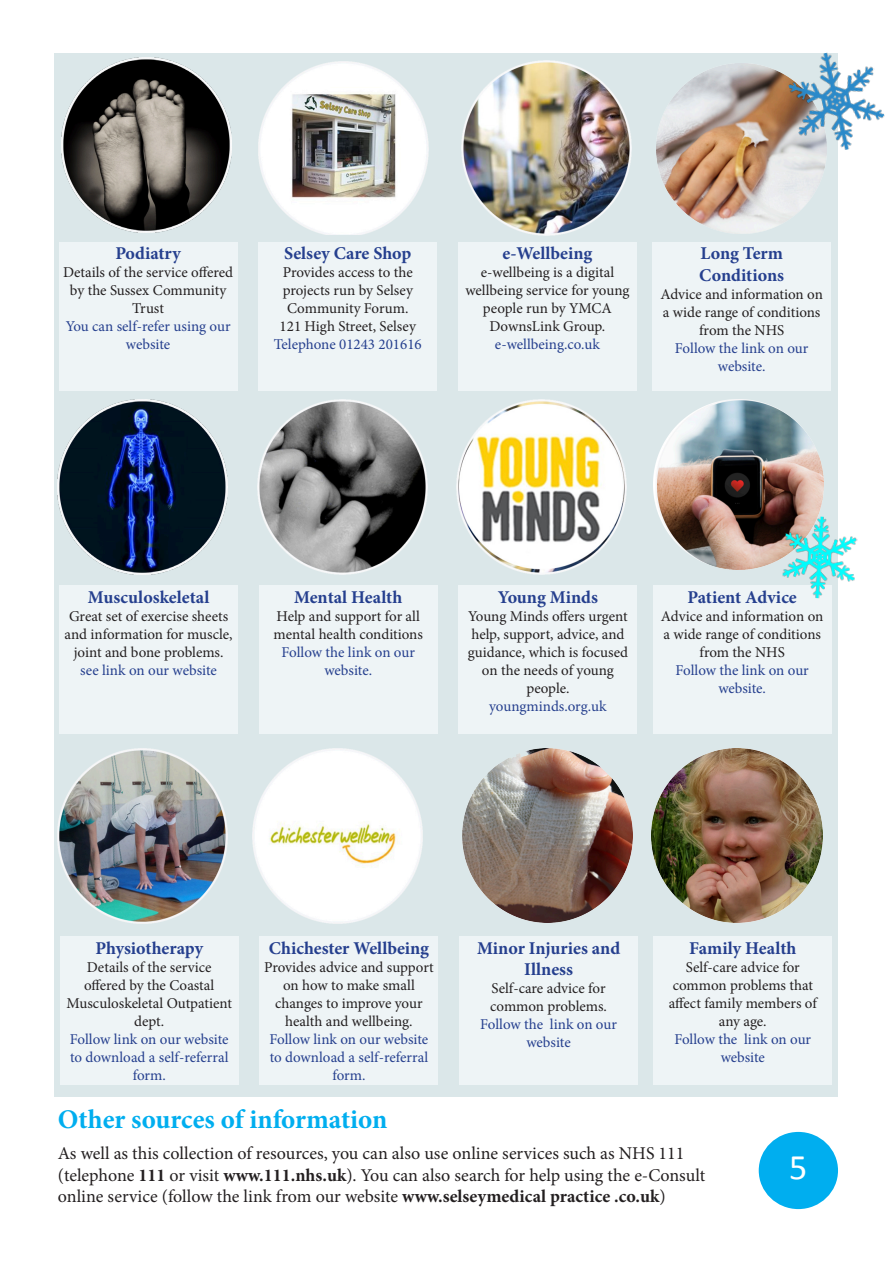
<style>
.page{position:relative;width:893px;height:1263px;background:#fff}
.page>*{position:absolute;margin:0;border:0;box-sizing:border-box;transform-origin:0 0}
.t1{font:36px "Calibri";color:#fff}
.t2{font:700 27px "Minion Pro";color:#00aeef}
.t3{font:18px/21.6px "Minion Pro";color:#231f20}
.t4{font:700 18px/21.6px "Minion Pro";color:#253f8e}
.t5{font:15px/18px "Minion Pro";letter-spacing:-.005em;color:#231f20;text-align:center}
.t6{font:15px/18px "Minion Pro";color:#253f8e;text-align:center}
.s1{color:#253f8e}
.s2{font-weight:700}
</style>
<div class="page">
<div style="left:759px;top:1132px;width:79px;height:77px;background:#00aeef;border-radius:50%"></div>
<div style="left:54px;top:54px;width:783px;height:1043px;background:#dbe7e9"></div>
<img style="left:62px;top:58px;width:170px;height:175px">
<img style="left:58px;top:399px;width:170px;height:175px">
<img style="left:653px;top:399px;width:170px;height:170px">
<img style="left:462px;top:749px;width:170px;height:173px">
<img style="left:257px;top:399px;width:170px;height:175px">
<img style="left:462px;top:61px;width:170px;height:175px">
<img style="left:457px;top:399px;width:170px;height:175px">
<img style="left:656px;top:64px;width:170px;height:170px">
<img style="left:652px;top:749px;width:170px;height:173px">
<img style="left:259px;top:62px;width:170px;height:173px">
<img style="left:252px;top:749px;width:170px;height:175px">
<img style="left:58px;top:749px;width:170px;height:175px">
<div style="left:652px;top:242px;width:179px;height:149px;background:#eef4f6"></div>
<div style="left:258px;top:242px;width:179px;height:149px;background:#eef4f6"></div>
<div style="left:59px;top:242px;width:178px;height:149px;background:#eef4f6"></div>
<div style="left:458px;top:242px;width:179px;height:149px;background:#eef4f6"></div>
<img style="left:784px;top:52px;width:101px;height:107px">
<div style="left:653px;top:585px;width:178px;height:149px;background:#eef4f6"></div>
<div style="left:259px;top:585px;width:179px;height:149px;background:#eef4f6"></div>
<div style="left:59px;top:585px;width:179px;height:149px;background:#eef4f6"></div>
<div style="left:459px;top:585px;width:178px;height:149px;background:#eef4f6"></div>
<div style="left:653px;top:936px;width:179px;height:149px;background:#eef4f6"></div>
<div style="left:260px;top:936px;width:178px;height:149px;background:#eef4f6"></div>
<div style="left:60px;top:936px;width:179px;height:149px;background:#eef4f6"></div>
<div style="left:459px;top:936px;width:179px;height:149px;background:#eef4f6"></div>
<img style="left:781px;top:514px;width:77px;height:87px">
<p class="t4" style="left:115px;top:242px;width:67px">Podiatry</p>
<p class="t5" style="left:63px;top:264px;width:172px">Details of the service offered by the Sussex Community<br>Trust</p>
<p class="t6" style="left:66px;top:318px;width:166px">You can self-refer using our website</p>
<p class="t4" style="left:284px;top:242px;width:129px">Selsey Care Shop</p>
<p class="t5" style="left:283px;top:264px;width:132px;text-align:justify">Provides access to the projects run by Selsey Community Forum.</p>
<p class="t5" style="left:274px;top:318px;width:149px">121 High Street, Selsey<br><span class="s1">Telephone 01243 201616</span></p>
<p class="t4" style="left:503px;top:242px;width:91px">e-Wellbeing</p>
<p class="t5" style="left:465px;top:264px;width:165px">e-wellbeing is a digital wellbeing service for young people run by YMCA<br>DownsLink Group.</p>
<p class="t6" style="left:495px;top:336px;width:106px">e-wellbeing.co.uk</p>
<p class="t4" style="left:699px;top:242px;width:86px">Long Term<br>Conditions</p>
<p class="t5" style="left:660px;top:285px;width:164px">Advice and information on a wide range of conditions from the NHS</p>
<p class="t6" style="left:675px;top:339px;width:135px">Follow the link on our website.</p>
<p class="t4" style="left:88px;top:586px;width:123px">Musculoskeletal</p>
<p class="t5" style="left:65px;top:607px;width:169px">Great set of exercise sheets and information for muscle, joint and bone problems.</p>
<p class="t6" style="left:80px;top:661px;width:138px">see link on our website</p>
<p class="t4" style="left:294px;top:586px;width:110px">Mental Health</p>
<p class="t5" style="left:274px;top:607px;width:151px;text-align:left">Help and support for all mental health conditions</p>
<p class="t6" style="left:282px;top:643px;width:135px">Follow the link on our website.</p>
<p class="t4" style="left:498px;top:586px;width:102px">Young Minds</p>
<p class="t5" style="left:468px;top:607px;width:162px">Young Minds offers urgent help, support, advice, and guidance, which is focused on the needs of young people.</p>
<p class="t6" style="left:489px;top:697px;width:119px">youngminds.org.uk</p>
<p class="t4" style="left:687px;top:586px;width:111px">Patient Advice</p>
<p class="t5" style="left:661px;top:607px;width:164px">Advice and information on a wide range of conditions from the NHS</p>
<p class="t6" style="left:675px;top:661px;width:135px">Follow the link on our website.</p>
<p class="t4" style="left:95px;top:937px;width:109px">Physiotherapy</p>
<p class="t5" style="left:67px;top:958px;width:167px">Details of the service offered by the Coastal<br>Musculoskeletal Outpatient dept.</p>
<p class="t6" style="left:70px;top:1030px;width:160px">Follow link on our website to download a self-referral form.</p>
<p class="t4" style="left:269px;top:937px;width:162px">Chichester Wellbeing</p>
<p class="t5" style="left:264px;top:958px;width:171px">Provides advice and support on how to make small changes to improve your health and wellbeing.</p>
<p class="t6" style="left:270px;top:1030px;width:160px">Follow link on our website to download a self-referral form.</p>
<p class="t2" style="left:58px;top:1101px;width:331px">Other sources of information</p>
<p class="t4" style="left:477px;top:937px;width:145px;text-align:center">Minor Injuries and<br>Illness</p>
<p class="t5" style="left:490px;top:979px;width:118px;text-align:left">Self-care advice for common problems.</p>
<p class="t6" style="left:480px;top:1015px;width:138px">Follow the link on our website</p>
<p class="t4" style="left:689px;top:937px;width:109px">Family Health</p>
<p class="t5" style="left:669px;top:958px;width:150px">Self-care advice for common problems that affect family members of any age.</p>
<p class="t6" style="left:674px;top:1030px;width:138px">Follow the link on our website</p>
<p class="t3" style="left:58px;top:1143px;width:649px">As well as this collection of resources, you can also use online services such as NHS 111 (telephone <span class="s2">111</span> or visit <span class="s2">www.111.nhs.uk</span>). You can also search for help using the e-Consult online service (follow the link from our website <span class="s2">www.selseymedical practice .co.uk</span>)</p>
<h1 class="t1" style="left:789px;top:1144px;width:20px">5</h1>
</div>
